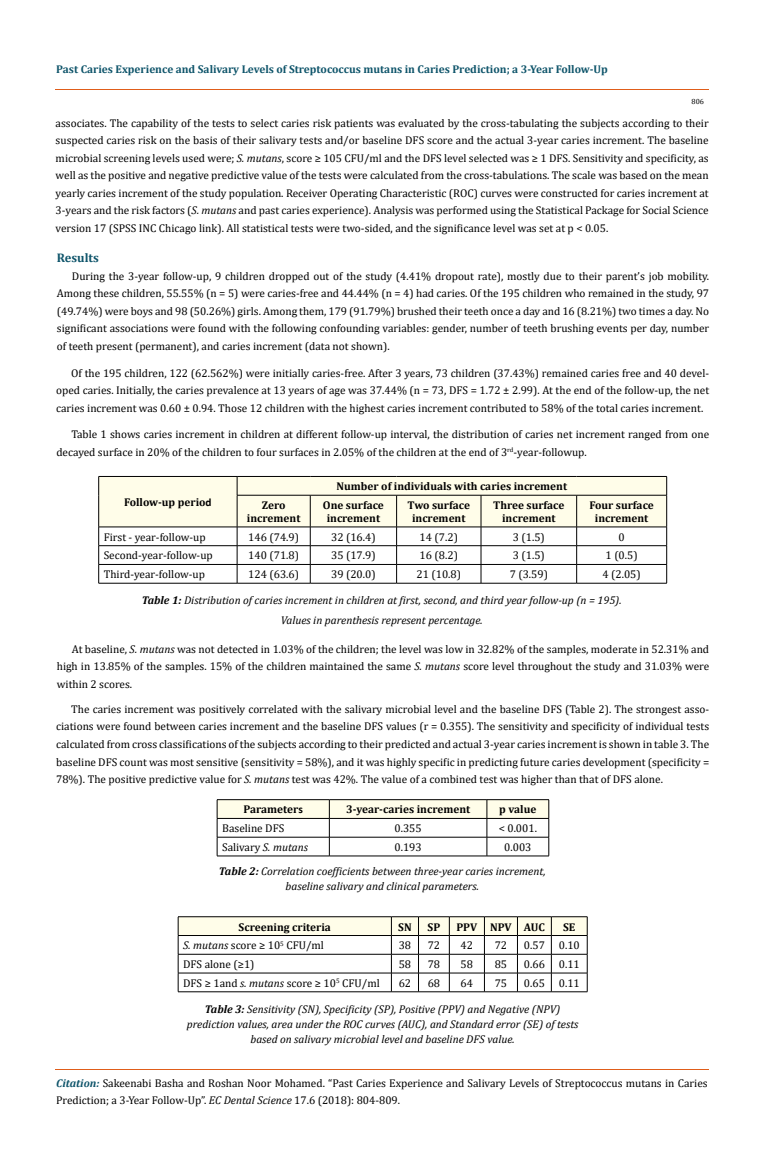
<style>
.page{position:relative;width:764px;height:1157px;background:#fff}
.page>*{position:absolute;margin:0;border:0;box-sizing:border-box;transform-origin:0 0}
.t1{font:700 12.5px "Cambria";color:#0e546a}
.t2{font:11.25px/17.5px "Cambria";color:#000;text-align:justify}
.t3{font:italic 11.25px/15px "Cambria";color:#000;text-align:center}
.t4{font:700 11.25px/13px "Cambria";color:#000;text-align:center}
.t5{font:700 11.25px "Cambria";color:#0e546a}
.t6{font:7.5px "Cambria";color:#000}
.s1{font-style:italic}
.s2{font-family:"Calibri"}
.s3{font-weight:700}
.s4{font-style:normal}
.s5{font-weight:700;font-style:italic;color:#0e546a}
</style>
<div class="page">
<hr style="left:56px;top:89px;width:652px;height:1px;background:#e05d1a">
<hr style="left:56px;top:1068px;width:652px;height:1px;background:#e05d1a">
<svg style="left:98px;top:476px;width:569px;height:107px"></svg>
<hr style="left:99px;top:583px;width:138px;height:1px;background:#000">
<hr style="left:237px;top:583px;width:73px;height:1px;background:#000">
<hr style="left:310px;top:583px;width:86px;height:1px;background:#000">
<hr style="left:396px;top:583px;width:85px;height:1px;background:#000">
<hr style="left:481px;top:583px;width:95px;height:1px;background:#000">
<hr style="left:576px;top:583px;width:91px;height:1px;background:#000">
<svg style="left:217px;top:799px;width:332px;height:56px"></svg>
<hr style="left:217px;top:855px;width:112px;height:1px;background:#000">
<hr style="left:329px;top:855px;width:158px;height:1px;background:#000">
<hr style="left:487px;top:855px;width:62px;height:1px;background:#000">
<svg style="left:178px;top:916px;width:410px;height:76px"></svg>
<hr style="left:418px;top:991px;width:31px;height:1px;background:#000">
<hr style="left:449px;top:991px;width:35px;height:1px;background:#000">
<hr style="left:484px;top:991px;width:33px;height:1px;background:#000">
<hr style="left:517px;top:991px;width:34px;height:1px;background:#000">
<hr style="left:551px;top:991px;width:36px;height:1px;background:#000">
<p class="t5" style="left:56px;top:61px;width:553px">Past Caries Experience and Salivary Levels of Streptococcus mutans in Caries Prediction; a 3-Year Follow-Up</p>
<p class="t6" style="left:691px;top:97px;width:14px">806</p>
<p class="t2" style="left:56px;top:114px;width:654px">associates. The capability of the tests to select caries risk patients was evaluated by the cross-tabulating the subjects according to their suspected caries risk on the basis of their salivary tests and/or baseline DFS score and the actual 3-year caries increment. The baseline microbial screening levels used were; <span class="s1">S. mutans</span>, score ≥ 105 CFU/ml and the DFS level selected was ≥ 1 DFS. Sensitivity and specificity, as well as the positive and negative predictive value of the tests were calculated from the cross-tabulations. The scale was based on the mean yearly caries increment of the study population. Receiver Operating Characteristic (ROC) curves were constructed for caries increment at 3-years and the risk factors (<span class="s1">S. mutans</span> and past caries experience). Analysis was performed using the Statistical Package for Social Science version 17 (SPSS INC Chicago link). All statistical tests were two-sided, and the significance level was set at p &lt; 0.05.</p>
<p class="t1" style="left:57px;top:248px;width:44px">Results</p>
<p class="t2" style="left:57px;top:267px;width:654px;text-indent:15px">During the 3-year follow-up, 9 children dropped out of the study (4.41% dropout rate), mostly due to their parent’s job mobility.<br>Among these children, 55.55% (n = 5) were caries-free and 44.44% (n = 4) had caries. Of the 195 children who remained in the study, 97 (49.74%) were boys and 98 (50.26%) girls. Among them, 179 (91.79%) brushed their teeth once a day and 16 (8.21%) two times a day. No significant associations were found with the following confounding variables: gender, number of teeth brushing events per day, number of teeth present (permanent), and caries increment (data not shown).</p>
<p class="t2" style="left:56px;top:364px;width:654px;text-indent:15px">Of the 195 children, 122 (62.562%) were initially caries-free. After 3 years, 73 children (37.43%) remained caries free and 40 devel&shy;oped caries. Initially, the caries prevalence at 13 years of age was 37.44% (n = 73, DFS = 1.72 ± 2.99). At the end of the follow-up, the net caries increment was 0.60 ± 0.94. Those 12 children with the highest caries increment contributed to 58% of the total caries increment.</p>
<p class="t2" style="left:56px;top:426px;width:654px;text-indent:15px">Table 1 shows caries increment in children at different follow-up interval, the distribution of caries net increment ranged from one decayed surface in 20% of the children to four surfaces in 2.05% of the children at the end of 3<sup>rd</sup>-year-followup.</p>
<p class="t4" style="left:124px;top:495px;width:89px">Follow-up perio<span class="s2">d</span></p>
<p class="t4" style="left:337px;top:479px;width:232px">Number of individuals with caries increment</p>
<p class="t4" style="left:247px;top:498px;width:55px">Zero increment</p>
<p class="t4" style="left:323px;top:498px;width:62px">One surface increment</p>
<p class="t4" style="left:407px;top:498px;width:64px">Two surface increment</p>
<p class="t4" style="left:493px;top:498px;width:73px">Three surface increment</p>
<p class="t4" style="left:589px;top:498px;width:66px">Four surface increment</p>
<p class="t2" style="left:104px;top:528px;width:103px">First - year-follow-up</p>
<p class="t2" style="left:248px;top:528px;width:52px">146 (74.9)</p>
<p class="t2" style="left:331px;top:528px;width:46px">32 (16.4)</p>
<p class="t2" style="left:420px;top:528px;width:40px">14 (7.2)</p>
<p class="t2" style="left:513px;top:528px;width:34px">3 (1.5)</p>
<p class="t2" style="left:618px;top:528px;width:8px">0</p>
<p class="t2" style="left:104px;top:546px;width:111px">Second-year-follow-up</p>
<p class="t2" style="left:248px;top:546px;width:52px">140 (71.8)</p>
<p class="t2" style="left:331px;top:546px;width:46px">35 (17.9)</p>
<p class="t2" style="left:420px;top:546px;width:40px">16 (8.2)</p>
<p class="t2" style="left:513px;top:546px;width:34px">3 (1.5)</p>
<p class="t2" style="left:605px;top:546px;width:34px">1 (0.5)</p>
<p class="t2" style="left:104px;top:565px;width:103px">Third-year-follow-up</p>
<p class="t2" style="left:248px;top:565px;width:52px">124 (63.6)</p>
<p class="t2" style="left:331px;top:565px;width:46px">39 (20.0)</p>
<p class="t2" style="left:416px;top:565px;width:46px">21 (10.8)</p>
<p class="t2" style="left:510px;top:565px;width:40px">7 (3.59)</p>
<p class="t2" style="left:602px;top:565px;width:40px">4 (2.05)</p>
<p class="t3" style="left:142px;top:589px;width:481px;line-height:20px"><span class="s3">Table 1:</span> Distribution of caries increment in children at first, second, and third year follow-up (n = 195).<br>Values in parenthesis represent percentage.</p>
<p class="t2" style="left:57px;top:640px;width:654px;text-indent:15px">At baseline, <span class="s1">S. mutans</span> was not detected in 1.03% of the children; the level was low in 32.82% of the samples, moderate in 52.31% and high in 13.85% of the samples. 15% of the children maintained the same <span class="s1">S. mutans</span> score level throughout the study and 31.03% were within 2 scores.</p>
<p class="t2" style="left:56px;top:700px;width:654px;text-indent:15px">The caries increment was positively correlated with the salivary microbial level and the baseline DFS (Table 2). The strongest asso&shy;ciations were found between caries increment and the baseline DFS values (r = 0.355). The sensitivity and specificity of individual tests calculated from cross classifications of the subjects according to their predicted and actual 3-year caries increment is shown in table 3. The baseline DFS count was most sensitive (sensitivity = 58%), and it was highly specific in predicting future caries development (specificity = 78%). The positive predictive value for <span class="s1">S. mutans</span> test was 42%. The value of a combined test was higher than that of DFS alone.</p>
<p class="t4" style="left:244px;top:802px;width:61px">Parameter<span class="s2">s</span></p>
<p class="t4" style="left:346px;top:802px;width:126px">3-year-caries increment</p>
<p class="t4" style="left:499px;top:802px;width:39px">p value</p>
<p class="t2" style="left:222px;top:819px;width:64px">Baseline DFS</p>
<p class="t2" style="left:394px;top:819px;width:29px">0.355</p>
<p class="t2" style="left:499px;top:819px;width:40px">&lt; 0.001.</p>
<p class="t2" style="left:222px;top:838px;width:87px">Salivary <span class="s1">S. mutans</span></p>
<p class="t2" style="left:394px;top:838px;width:29px">0.193</p>
<p class="t3" style="left:219px;top:834px;width:328px;line-height:24.1px;text-align:left;text-indent:285px"><span class="s4">0.003<br></span><span class="s3">Table 2:</span> Correlation coefficients between three-year caries increment,</p>
<p class="t3" style="left:286px;top:878px;width:195px">baseline salivary and clinical parameters.</p>
<p class="t4" style="left:239px;top:919px;width:94px">Screening criteria</p>
<p class="t4" style="left:398px;top:919px;width:15px">SN</p>
<p class="t4" style="left:427px;top:919px;width:14px">SP</p>
<p class="t4" style="left:456px;top:919px;width:90px">PPV NPV AUC</p>
<p class="t4" style="left:563px;top:919px;width:14px">SE</p>
<p class="t2" style="left:183px;top:936px;width:142px"><span class="s1">S. mutans</span> score ≥ 10<sup>5</sup> CFU/ml</p>
<p class="t2" style="left:399px;top:936px;width:14px">38</p>
<p class="t2" style="left:428px;top:936px;width:14px">72</p>
<p class="t2" style="left:461px;top:936px;width:14px">42</p>
<p class="t2" style="left:495px;top:936px;width:14px">72</p>
<p class="t2" style="left:524px;top:936px;width:57px">0.57 0.10</p>
<p class="t2" style="left:183px;top:955px;width:73px">DFS alone (≥1)</p>
<p class="t2" style="left:399px;top:955px;width:14px">58</p>
<p class="t2" style="left:428px;top:955px;width:14px">78</p>
<p class="t2" style="left:461px;top:955px;width:14px">58</p>
<p class="t2" style="left:495px;top:955px;width:14px">85</p>
<p class="t2" style="left:524px;top:955px;width:57px">0.66 0.11</p>
<p class="t2" style="left:183px;top:974px;width:198px">DFS ≥ 1and <span class="s1">s. mutans</span> score ≥ 10<sup>5</sup> CFU/ml</p>
<p class="t2" style="left:399px;top:974px;width:14px">62</p>
<p class="t2" style="left:428px;top:974px;width:14px">68</p>
<p class="t2" style="left:461px;top:974px;width:14px">64</p>
<p class="t2" style="left:495px;top:974px;width:14px">75</p>
<p class="t2" style="left:524px;top:974px;width:57px">0.65 0.11</p>
<p class="t3" style="left:187px;top:1000px;width:393px"><span class="s3">Table 3:</span> Sensitivity (SN), Specificity (SP), Positive (PPV) and Negative (NPV) prediction values, area under the ROC curves (AUC), and Standard error (SE) of tests based on salivary microbial level and baseline DFS value.</p>
<p class="t2" style="left:56px;top:1073px;width:653px"><span class="s5">Citation:</span> Sakeenabi Basha and Roshan Noor Mohamed. “Past Caries Experience and Salivary Levels of Streptococcus mutans in Caries<br>Prediction; a 3-Year Follow-Up”. <span class="s1">EC Dental Science</span> 17.6 (2018): 804-809.</p>
</div>
